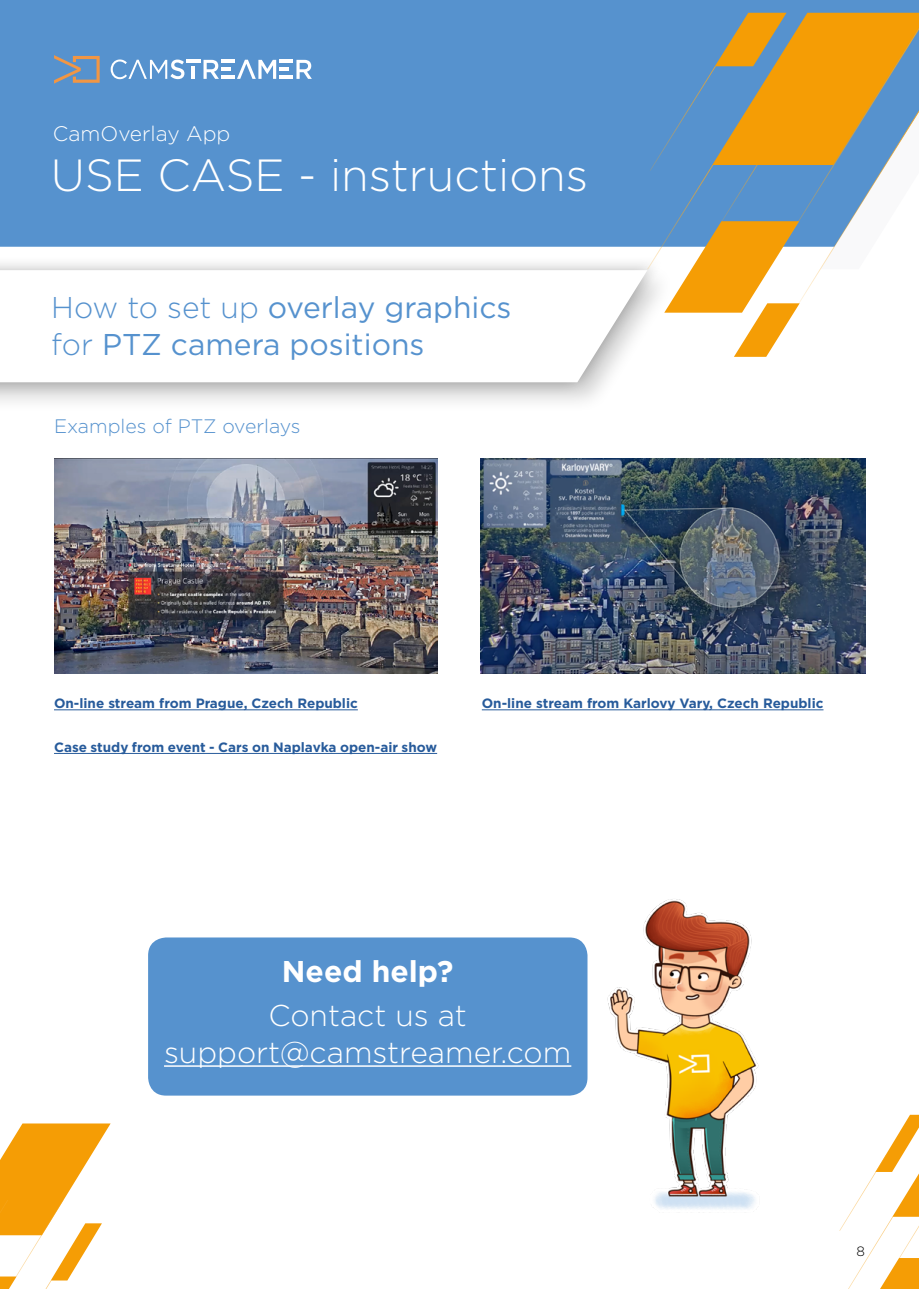
<style>
.page{position:relative;width:919px;height:1289px;background:#fff}
.page>*{position:absolute;margin:0;border:0;box-sizing:border-box;transform-origin:0 0}
.t1{font:300 45px "Gotham";color:#fff}
.t2{font:30px/37.5px "Gotham";color:#5692ce}
.t3{font:300 30px/37.5px "Gotham";color:#fff;text-align:center}
.t4{font:700 30px "Gotham";color:#fff}
.t5{font:300 21px "Gotham";color:#fff}
.t6{font:300 19.5px "Gotham";color:#5692ce}
.t7{font:700 13.5px "Gotham";color:#275b9b}
.t8{font:300 13.5px "Gotham";color:#000}
.s1{font-weight:300}
</style>
<div class="page">
<svg style="left:0;top:1123px;width:111px;height:165px"></svg>
<div style="left:0;top:0;width:918px;height:247px;background:#5692ce"></div>
<svg style="left:54px;top:55px;width:46px;height:29px"></svg>
<svg style="left:111px;top:59px;width:73px;height:20px"></svg>
<hr style="left:186px;top:60px;width:15px;height:3px;background:#fff">
<svg style="left:192px;top:66px;width:3px;height:13px"></svg>
<svg style="left:203px;top:60px;width:109px;height:19px"></svg>
<div style="left:0;top:263px;width:676px;height:151px;background:#fbfbfb"></div>
<svg style="left:0;top:265px;width:647px;height:133px"></svg>
<svg style="left:0;top:270px;width:647px;height:112px"></svg>
<svg style="left:647px;top:13px;width:271px;height:344px"></svg>
<svg style="left:839px;top:1114px;width:79px;height:174px"></svg>
<img style="left:519px;top:899px;width:361px;height:324px">
<div style="left:148px;top:937px;width:439px;height:158px;background:#5692ce;border-radius:18px"></div>
<hr style="left:164px;top:1065px;width:407px;height:1px;background:#fff">
<hr style="left:54px;top:709px;width:304px;height:1px;background:#275b9b">
<hr style="left:54px;top:753px;width:383px;height:1px;background:#275b9b">
<hr style="left:482px;top:709px;width:341px;height:1px;background:#275b9b">
<img style="left:481px;top:458px;width:384px;height:216px">
<img style="left:54px;top:458px;width:383px;height:216px">
<h3 class="t5" style="left:53px;top:121px;width:179px">CamOverlay App</h3>
<h1 class="t1" style="left:51px;top:147px;width:538px">USE CASE - instructions</h1>
<h2 class="t2" style="left:51px;top:287px;width:461px"><span class="s1">How to set up</span> overlay graphics <span class="s1">for</span> PTZ camera positions</h2>
<h3 class="t6" style="left:54px;top:413px;width:248px">Examples of PTZ overlays</h3>
<p class="t7" style="left:54px;top:694px;width:305px">On-line stream from Prague, Czech Republic</p>
<p class="t7" style="left:54px;top:738px;width:384px">Case study from event - Cars on Naplavka open-air show</p>
<p class="t7" style="left:482px;top:694px;width:343px">On-line stream from Karlovy Vary, Czech Republic</p>
<h2 class="t4" style="left:282px;top:951px;width:173px">Need help?</h2>
<h2 class="t3" style="left:164px;top:995px;width:409px">Contact us at support@camstreamer.com</h2>
<p class="t8" style="left:856px;top:1242px;width:10px">8</p>
</div>
